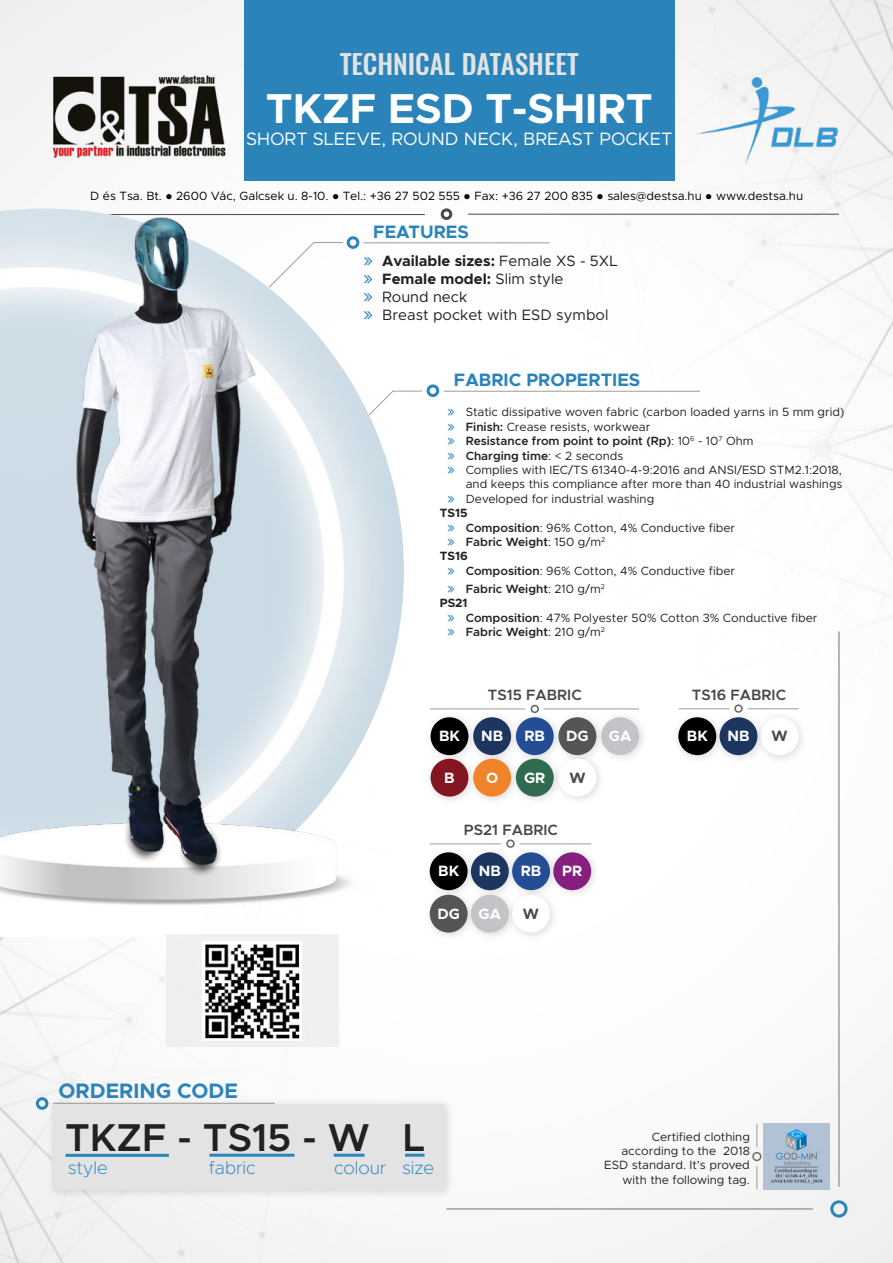
<style>
.page{position:relative;width:893px;height:1263px;background:#fff}
.page>*{position:absolute;margin:0;border:0;box-sizing:border-box;transform-origin:0 0}
.t1{font:700 42px "Metropolis";color:#fff}
.t2{font:600 39px "Metropolis";color:#212121}
.t3{font:500 27px "Oswald";color:#e3e3e3}
.t4{font:700 21px "Metropolis";color:#2a84ba}
.t5{font:18px "Metropolis";color:#fff}
.t6{font:700 18px "Metropolis";color:#2a84ba}
.t7{font:200 18px "Metropolis";color:#2a84ba}
.t8{font:15px/18px "Metropolis";color:#212121}
.t9{font:700 15px "Metropolis";color:#fff}
.t10{font:600 15px "Metropolis";color:#474746}
.t11{font:700 15px "Metropolis";color:#4a4a49}
.t12{font:12px/14.4px "Metropolis";color:#212121}
.t13{font:12px "Metropolis";color:#000}
.t14{font:600 12px/14.4px "Metropolis";color:#212121}
.t15{font:700 12px "Metropolis";color:#212121}
.s1{font-family:"Arial";font-weight:900}
.s2{font-weight:700}
.s3{font-weight:600}
.s4{font-weight:400}
</style>
<div class="page">
<img style="left:0;top:0;width:893px;height:1263px">
<div style="left:441px;top:208px;width:11px;height:12px;border:3px solid #4a4a49;border-radius:50%"></div>
<hr style="left:54px;top:214px;width:371px;height:1px;background:#4a4a49">
<img style="left:445px;top:0;width:448px;height:702px">
<img style="left:0;top:561px;width:448px;height:702px">
<img style="left:0;top:208px;width:404px;height:726px">
<div style="left:0;top:872px;width:200px;height:65px;background:#fff"></div>
<img style="left:0;top:823px;width:392px;height:86px">
<img style="left:44px;top:68px;width:189px;height:95px">
<div style="left:244px;top:0;width:430px;height:181px;background:#2a84ba"></div>
<div style="left:830px;top:1200px;width:18px;height:17px;border:3px solid #2a84ba;border-radius:50%"></div>
<hr style="left:838px;top:631px;width:2px;height:556px;background:#9d9d9c">
<hr style="left:446px;top:1208px;width:367px;height:2px;background:#9d9d9c">
<div style="left:166px;top:934px;width:172px;height:112px;background:#f0f0f0"></div>
<img style="left:203px;top:942px;width:98px;height:99px">
<svg style="left:303px;top:241px;width:40px;height:47px"></svg>
<div style="left:347px;top:236px;width:12px;height:13px;border:3px solid #2a84ba;border-radius:50%"></div>
<hr style="left:363px;top:242px;width:186px;height:1px;background:#9d9d9c">
<div style="left:752px;top:1152px;width:9px;height:9px;border:2px solid #4a4a49;border-radius:50%"></div>
<svg style="left:756px;top:1123px;width:1px;height:24px"></svg>
<svg style="left:756px;top:1166px;width:1px;height:23px"></svg>
<img style="left:764px;top:1123px;width:66px;height:66px">
<div style="left:427px;top:384px;width:12px;height:13px;border:3px solid #2a84ba;border-radius:50%"></div>
<svg style="left:368px;top:390px;width:54px;height:26px"></svg>
<hr style="left:444px;top:391px;width:256px;height:1px;background:#9d9d9c">
<div style="left:46px;top:1096px;width:409px;height:103px;background:#000;opacity:.15"></div>
<div style="left:53px;top:1103px;width:392px;height:86px;background:#e3e3e3"></div>
<hr style="left:66px;top:1154px;width:103px;height:3px;background:#2a84ba">
<hr style="left:209px;top:1154px;width:86px;height:3px;background:#2a84ba">
<hr style="left:334px;top:1154px;width:30px;height:3px;background:#2a84ba">
<hr style="left:405px;top:1154px;width:19px;height:3px;background:#2a84ba">
<div style="left:36px;top:1097px;width:12px;height:13px;border:3px solid #2a84ba;border-radius:50%"></div>
<img style="left:696px;top:77px;width:143px;height:86px">
<img style="left:29px;top:184px;width:274px;height:714px">
<div style="left:672px;top:711px;width:136px;height:54px;background:#000;opacity:.15"></div>
<div style="left:761px;top:717px;width:38px;height:38px;background:#fff;border-radius:50%"></div>
<div style="left:720px;top:717px;width:37px;height:38px;background:#1c3660;border-radius:50%"></div>
<div style="left:678px;top:717px;width:38px;height:38px;background:#000;border-radius:50%"></div>
<div style="left:734px;top:704px;width:9px;height:9px;border:2px solid #3c3c3b;border-radius:50%"></div>
<hr style="left:748px;top:708px;width:51px;height:1px;background:#9d9d9c">
<hr style="left:678px;top:708px;width:51px;height:1px;background:#9d9d9c">
<div style="left:424px;top:711px;width:225px;height:95px;background:#000;opacity:.15"></div>
<div style="left:431px;top:717px;width:37px;height:38px;background:#000;border-radius:50%"></div>
<div style="left:558px;top:717px;width:38px;height:38px;background:#565555;border-radius:50%"></div>
<div style="left:601px;top:717px;width:38px;height:38px;background:#c5c3c8;border-radius:50%"></div>
<div style="left:558px;top:759px;width:38px;height:38px;background:#fff;border-radius:50%"></div>
<div style="left:431px;top:759px;width:37px;height:38px;background:#841624;border-radius:50%"></div>
<div style="left:473px;top:717px;width:38px;height:38px;background:#1c3660;border-radius:50%"></div>
<div style="left:516px;top:759px;width:38px;height:38px;background:#306b4f;border-radius:50%"></div>
<div style="left:516px;top:717px;width:38px;height:38px;background:#254d95;border-radius:50%"></div>
<div style="left:473px;top:759px;width:38px;height:38px;background:#f1842a;border-radius:50%"></div>
<div style="left:423px;top:846px;width:178px;height:97px;background:#000;opacity:.15"></div>
<div style="left:512px;top:852px;width:38px;height:38px;background:#254d95;border-radius:50%"></div>
<div style="left:471px;top:852px;width:38px;height:38px;background:#1c3660;border-radius:50%"></div>
<div style="left:430px;top:852px;width:38px;height:38px;background:#000;border-radius:50%"></div>
<div style="left:512px;top:895px;width:38px;height:37px;background:#fff;border-radius:50%"></div>
<div style="left:471px;top:895px;width:38px;height:37px;background:#c5c3c8;border-radius:50%"></div>
<div style="left:430px;top:895px;width:38px;height:37px;background:#565555;border-radius:50%"></div>
<div style="left:553px;top:852px;width:38px;height:38px;background:#861f80;border-radius:50%"></div>
<div style="left:531px;top:705px;width:8px;height:8px;border:2px solid #3c3c3b;border-radius:50%"></div>
<hr style="left:544px;top:709px;width:95px;height:1px;background:#9d9d9c">
<hr style="left:430px;top:709px;width:95px;height:1px;background:#9d9d9c">
<div style="left:506px;top:839px;width:9px;height:9px;border:2px solid #3c3c3b;border-radius:50%"></div>
<hr style="left:520px;top:843px;width:71px;height:1px;background:#9d9d9c">
<hr style="left:430px;top:843px;width:71px;height:1px;background:#9d9d9c">
<svg style="left:364px;top:257px;width:8px;height:9px"></svg>
<svg style="left:364px;top:275px;width:8px;height:9px"></svg>
<svg style="left:364px;top:293px;width:8px;height:9px"></svg>
<svg style="left:364px;top:311px;width:8px;height:9px"></svg>
<svg style="left:448px;top:409px;width:6px;height:7px"></svg>
<svg style="left:448px;top:423px;width:6px;height:7px"></svg>
<svg style="left:448px;top:438px;width:6px;height:7px"></svg>
<svg style="left:448px;top:452px;width:6px;height:7px"></svg>
<svg style="left:448px;top:467px;width:6px;height:6px"></svg>
<svg style="left:448px;top:495px;width:6px;height:7px"></svg>
<svg style="left:448px;top:524px;width:6px;height:7px"></svg>
<svg style="left:448px;top:539px;width:6px;height:6px"></svg>
<svg style="left:448px;top:567px;width:6px;height:7px"></svg>
<svg style="left:448px;top:585px;width:6px;height:7px"></svg>
<svg style="left:448px;top:614px;width:6px;height:7px"></svg>
<svg style="left:448px;top:629px;width:6px;height:6px"></svg>
<h3 class="t3" style="left:340px;top:45px;width:240px">TECHNICAL DATASHEET</h3>
<h1 class="t1" style="left:266px;top:82px;width:388px">TKZF ESD T-SHIRT</h1>
<h3 class="t5" style="left:246px;top:127px;width:428px">SHORT SLEEVE, ROUND NECK, BREAST POCKET</h3>
<p class="t13" style="left:90px;top:188px;width:714px">D és Tsa. Bt. <span class="s1">●</span> 2600 Vác, Galcsek u. 8-10. <span class="s1">●</span> Tel.: +36 27 502 555 <span class="s1">●</span> Fax: +36 27 200 835 <span class="s1">●</span> sales@destsa.hu <span class="s1">●</span> www.destsa.hu</p>
<h3 class="t6" style="left:373px;top:220px;width:97px">FEATURES</h3>
<p class="t8" style="left:382px;top:252px;width:237px"><span class="s2">Available sizes:</span> Female XS - 5XL<br><span class="s2">Female model:</span> Slim style<br>Round neck<br>Breast pocket with ESD symbol</p>
<h3 class="t6" style="left:454px;top:369px;width:188px">FABRIC PROPERTIES</h3>
<p class="t12" style="left:466px;top:405px;width:380px">Static dissipative woven fabric (carbon loaded yarns in 5 mm grid)<br><span class="s3">Finish:</span> Crease resists, workwear<br><span class="s3">Resistance from point to point (Rp)</span>: 10<sup>6</sup> - 10<sup>7</sup> Ohm<br><span class="s3">Charging time</span>: &lt; 2 seconds<br>Complies with IEC/TS 61340-4-9:2016 and ANSI/ESD STM2.1:2018, and keeps this compliance after more than 40 industrial washings Developed for industrial washing</p>
<p class="t15" style="left:440px;top:505px;width:29px">TS15</p>
<p class="t12" style="left:466px;top:520px;width:271px"><span class="s3">Composition</span>: 96% Cotton, 4% Conductive fiber</p>
<p class="t14" style="left:466px;top:535px;width:141px">Fabric Weight<span class="s4">: 150 g/m</span><sup>2</sup></p>
<p class="t15" style="left:440px;top:549px;width:29px">TS16</p>
<p class="t12" style="left:466px;top:563px;width:271px"><span class="s3">Composition</span>: 96% Cotton, 4% Conductive fiber</p>
<p class="t14" style="left:440px;top:581px;width:167px;text-indent:26px">Fabric Weight<span class="s4">: 210 g/m</span><sup>2<br></sup><span class="s2">PS21</span></p>
<p class="t12" style="left:466px;top:610px;width:353px"><span class="s3">Composition</span>: 47% Polyester 50% Cotton 3% Conductive fiber<br><span class="s3">Fabric Weight</span>: 210 g/m<sup>2</sup></p>
<p class="t10" style="left:488px;top:685px;width:95px">TS15 FABRIC</p>
<p class="t9" style="left:439px;top:726px;width:22px">BK</p>
<p class="t9" style="left:566px;top:726px;width:24px">DG</p>
<p class="t9" style="left:609px;top:726px;width:24px">GA</p>
<p class="t9" style="left:444px;top:768px;width:12px">B</p>
<p class="t11" style="left:569px;top:768px;width:18px">W</p>
<p class="t9" style="left:481px;top:726px;width:24px">NB</p>
<p class="t9" style="left:524px;top:726px;width:22px">RB</p>
<p class="t9" style="left:486px;top:768px;width:14px">O</p>
<p class="t9" style="left:524px;top:768px;width:23px">GR</p>
<p class="t10" style="left:464px;top:820px;width:95px">PS21 FABRIC</p>
<p class="t9" style="left:438px;top:861px;width:22px">BK</p>
<p class="t9" style="left:479px;top:862px;width:24px">NB</p>
<p class="t9" style="left:521px;top:862px;width:22px">RB</p>
<p class="t9" style="left:437px;top:904px;width:65px">DG GA</p>
<p class="t11" style="left:523px;top:904px;width:18px">W</p>
<p class="t9" style="left:562px;top:861px;width:22px">PR</p>
<p class="t10" style="left:692px;top:685px;width:96px">TS16 FABRIC</p>
<p class="t9" style="left:687px;top:726px;width:22px">BK</p>
<p class="t9" style="left:727px;top:726px;width:24px">NB</p>
<p class="t11" style="left:772px;top:726px;width:18px">W</p>
<h3 class="t4" style="left:59px;top:1078px;width:181px">ORDERING CODE</h3>
<h2 class="t2" style="left:65px;top:1113px;width:362px">TKZF - TS15 - W L</h2>
<h3 class="t7" style="left:68px;top:1157px;width:42px">style</h3>
<h3 class="t7" style="left:209px;top:1157px;width:48px">fabric</h3>
<h3 class="t7" style="left:334px;top:1157px;width:102px">colour size</h3>
<p class="t12" style="left:604px;top:1129px;width:147px;text-align:right">Certified clothing according to the 2018<br>ESD standard. It’s proved with the following tag.</p>
</div>
